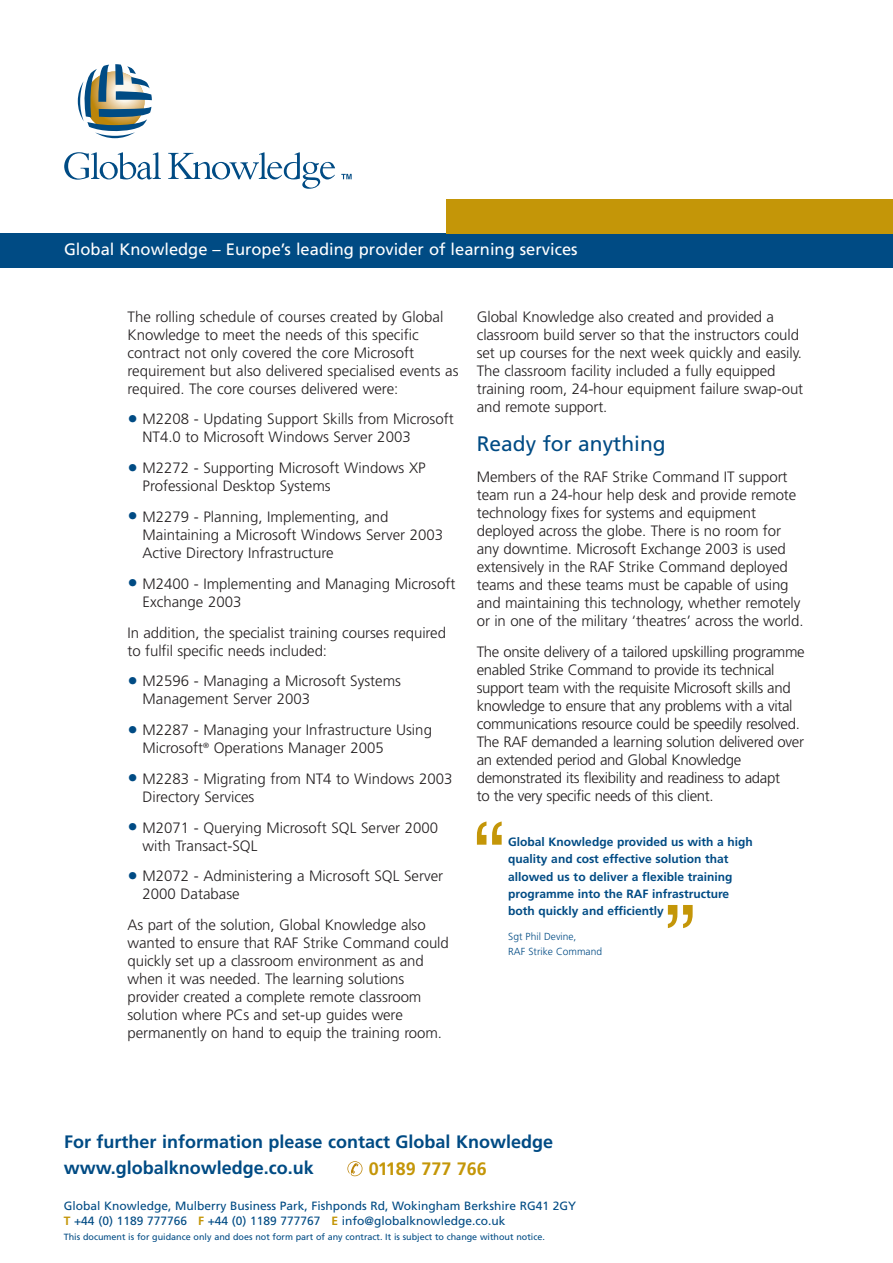
<style>
.page{position:relative;width:893px;height:1263px;background:#fff}
.page>*{position:absolute;margin:0;border:0;box-sizing:border-box;transform-origin:0 0}
.t1{font:92.1px "Helvetica";color:#c49608}
.t2{font:21px "Frutiger";color:#004b84}
.t3{font:700 18px "Frutiger";color:#004b84}
.t4{font:700 18px "Frutiger";color:#c49608}
.t5{font:16.5px "Frutiger";color:#fff}
.t6{font:300 15px/18px "Frutiger";letter-spacing:-.005em;color:#231f20}
.t7{font:700 12px/17.2px "Frutiger";color:#004b84}
.t8{font:12px/15px "Frutiger";color:#004b84}
.t9{font:300 10.2px/15px "Frutiger";color:#004b84}
.t10{font:9px "Frutiger";color:#004b84}
.s1{font-size:21px;color:#004b84}
.s2{font-weight:700;color:#c49608}
</style>
<div class="page">
<svg style="left:64px;top:152px;width:97px;height:28px"></svg>
<svg style="left:168px;top:152px;width:167px;height:37px"></svg>
<svg style="left:78px;top:64px;width:74px;height:74px"></svg>
<svg style="left:341px;top:174px;width:11px;height:5px"></svg>
<div style="left:0;top:234px;width:893px;height:34px;background:#004b84"></div>
<div style="left:446px;top:200px;width:447px;height:34px;background:#c49608"></div>
<svg style="left:347px;top:1161px;width:15px;height:15px"></svg>
<p class="t5" style="left:64px;top:243px;width:515px">Global Knowledge – Europe’s leading provider of learning services</p>
<p class="t6" style="left:128px;top:309px;width:332px">The rolling schedule of courses created by Global Knowledge to meet the needs of this specific contract not only covered the core Microsoft requirement but also delivered specialised events as required. The core courses delivered were:</p>
<p class="t6" style="left:143px;top:411px;width:313px;text-indent:-15px"><span class="s1">•</span> M2208 - Updating Support Skills from Microsoft<br>NT4.0 to Microsoft Windows Server 2003</p>
<p class="t6" style="left:143px;top:460px;width:285px;text-indent:-15px"><span class="s1">•</span> M2272 - Supporting Microsoft Windows XP<br>Professional Desktop Systems</p>
<p class="t6" style="left:143px;top:509px;width:302px;text-indent:-15px"><span class="s1">•</span> M2279 - Planning, Implementing, and<br>Maintaining a Microsoft Windows Server 2003<br>Active Directory Infrastructure</p>
<p class="t6" style="left:143px;top:576px;width:314px;text-indent:-15px"><span class="s1">•</span> M2400 - Implementing and Managing Microsoft<br>Exchange 2003</p>
<p class="t6" style="left:128px;top:624px;width:320px">In addition, the specialist training courses required to fulfil specific needs included:</p>
<p class="t6" style="left:143px;top:673px;width:260px;text-indent:-15px"><span class="s1">•</span> M2596 - Managing a Microsoft Systems<br>Management Server 2003</p>
<p class="t6" style="left:143px;top:722px;width:291px;text-indent:-15px"><span class="s1">•</span> M2287 - Managing your Infrastructure Using<br>Microsoft<sup>®</sup> Operations Manager 2005</p>
<p class="t6" style="left:143px;top:771px;width:311px;text-indent:-15px"><span class="s1">•</span> M2283 - Migrating from NT4 to Windows 2003<br>Directory Services</p>
<p class="t6" style="left:143px;top:819px;width:297px;text-indent:-15px"><span class="s1">•</span> M2071 - Querying Microsoft SQL Server 2000 with Transact-SQL</p>
<p class="t6" style="left:143px;top:868px;width:302px;text-indent:-15px"><span class="s1">•</span> M2072 - Administering a Microsoft SQL Server<br>2000 Database</p>
<p class="t6" style="left:128px;top:917px;width:323px">As part of the solution, Global Knowledge also wanted to ensure that RAF Strike Command could quickly set up a classroom environment as and when it was needed. The learning solutions provider created a complete remote classroom solution where PCs and set-up guides were permanently on hand to equip the training room.</p>
<p class="t6" style="left:477px;top:309px;width:328px">Global Knowledge also created and provided a classroom build server so that the instructors could set up courses for the next week quickly and easily.<br>The classroom facility included a fully equipped training room, 24-hour equipment failure swap-out and remote support.</p>
<h2 class="t2" style="left:477px;top:435px;width:191px">Ready for anything</h2>
<p class="t6" style="left:477px;top:469px;width:328px">Members of the RAF Strike Command IT support team run a 24-hour help desk and provide remote technology fixes for systems and equipment deployed across the globe. There is no room for any downtime. Microsoft Exchange 2003 is used extensively in the RAF Strike Command deployed teams and these teams must be capable of using and maintaining this technology, whether remotely or in one of the military ‘theatres’ across the world.</p>
<p class="t6" style="left:477px;top:643px;width:330px">The onsite delivery of a tailored upskilling programme enabled Strike Command to provide its technical support team with the requisite Microsoft skills and knowledge to ensure that any problems with a vital communications resource could be speedily resolved.<br>The RAF demanded a learning solution delivered over an extended period and Global Knowledge demonstrated its flexibility and readiness to adapt<br>to the very specific needs of this client.</p>
<h1 class="t1" style="left:473px;top:822px;width:32px">“</h1>
<p class="t7" style="left:508px;top:834px;width:246px">Global Knowledge provided us with a high quality and cost effective solution that allowed us to deliver a flexible training programme into the RAF infrastructure both quickly and efficiently</p>
<p class="t9" style="left:508px;top:930px;width:95px">Sgt Phil Devine,<br>RAF Strike Command</p>
<h1 class="t1" style="left:665px;top:905px;width:32px">”</h1>
<p class="t3" style="left:64px;top:1134px;width:491px">For further information please contact Global Knowledge</p>
<p class="t4" style="left:369px;top:1161px;width:120px">01189 777 766</p>
<p class="t3" style="left:64px;top:1160px;width:252px">www.globalknowledge.co.uk</p>
<p class="t8" style="left:64px;top:1199px;width:514px">Global Knowledge, Mulberry Business Park, Fishponds Rd, Wokingham Berkshire RG41 2GY<br><span class="s2">T</span> +44 (0) 1189 777766 <span class="s2">F</span> +44 (0) 1189 777767 <span class="s2">E</span> info@globalknowledge.co.uk</p>
<p class="t10" style="left:64px;top:1233px;width:483px">This document is for guidance only and does not form part of any contract. It is subject to change without notice.</p>
</div>
